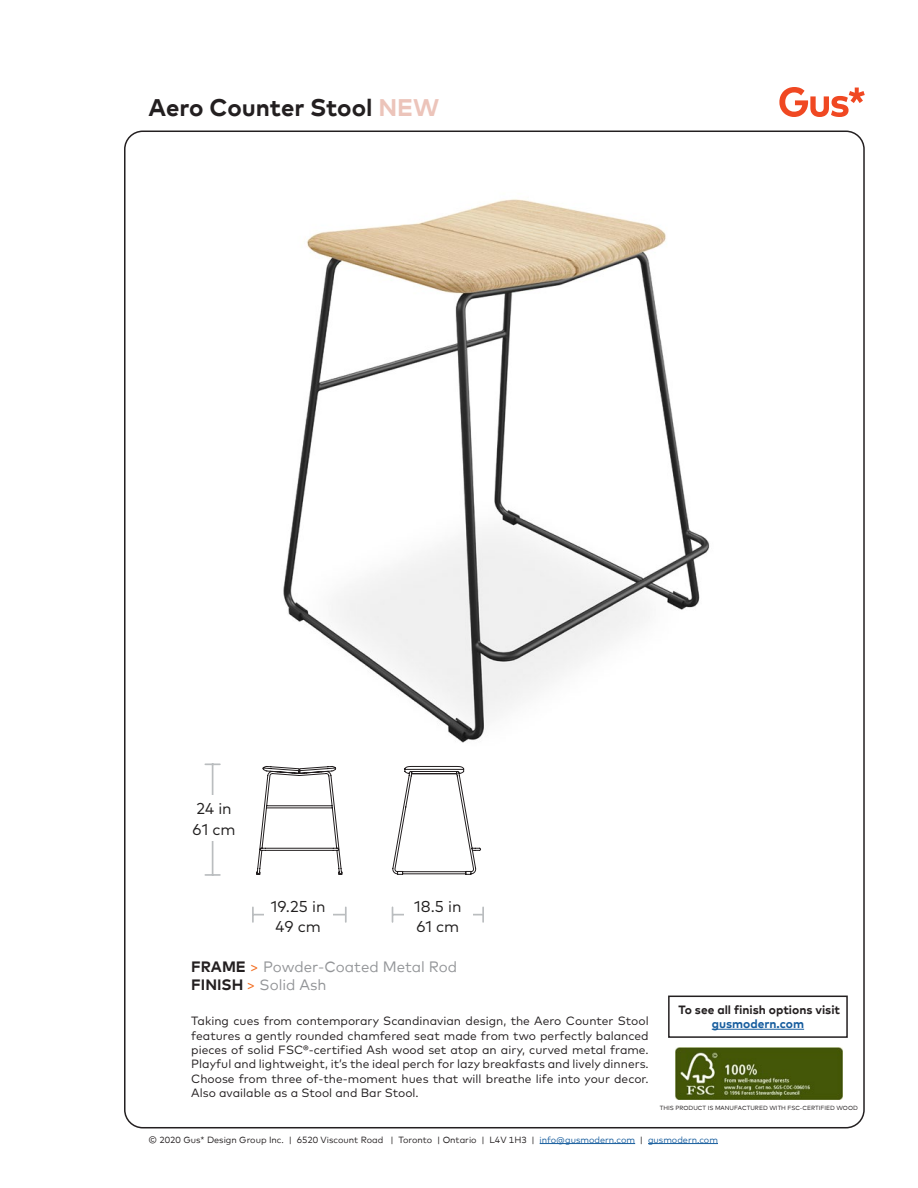
<style>
.page{position:relative;width:918px;height:1188px;background:#fff}
.page>*{position:absolute;margin:0;border:0;box-sizing:border-box;transform-origin:0 0}
.Product_Name_Headlin{font:700 24px "Mark";color:#231f20}
.t1{font:15.75px/20.2px "Mark Pro";color:#211f1f}
.Product_Name_Headlin-2{font:15px "Mark";color:#939598}
.Product_Name_Headlin-3{font:12px/14.4px "Mark Pro";color:#231f20;text-align:justify}
.Product_Name_Headlin-4{font:700 12px/14.4px "Mark";color:#231f20;text-align:center}
.t2{font:9px "Mark";color:#231f20}
.Product_Name_Headlin-5{font:6px "Mark";color:#231f20}
.s1{color:#ecc4ba}
.s2{font-weight:700;color:#231f20}
.s3{color:#f36e21}
.s4{color:#175d9e}
</style>
<div class="page">
<svg style="left:779px;top:87px;width:86px;height:30px"></svg>
<hr style="left:540px;top:1143px;width:95px;height:1px;background:#175d9e">
<hr style="left:648px;top:1143px;width:70px;height:1px;background:#175d9e">
<img style="left:204px;top:199px;width:506px;height:596px">
<img style="left:676px;top:1048px;width:167px;height:52px">
<hr style="left:712px;top:1029px;width:92px;height:1px;background:#175d9e">
<div style="left:668px;top:996px;width:180px;height:42px;border:2px solid #231f20"></div>
<svg style="left:256px;top:766px;width:225px;height:109px"></svg>
<svg style="left:252px;top:907px;width:2px;height:15px"></svg>
<hr style="left:254px;top:914px;width:91px;height:1px;background:#babdbf">
<svg style="left:345px;top:907px;width:2px;height:15px"></svg>
<svg style="left:205px;top:874px;width:15px;height:2px"></svg>
<hr style="left:212px;top:764px;width:1px;height:111px;background:#babdbf">
<svg style="left:205px;top:763px;width:15px;height:2px"></svg>
<div style="left:264px;top:892px;width:69px;height:46px;background:#fff"></div>
<div style="left:177px;top:795px;width:69px;height:45px;background:#fff"></div>
<svg style="left:392px;top:907px;width:1px;height:15px"></svg>
<hr style="left:393px;top:914px;width:89px;height:1px;background:#babdbf">
<svg style="left:482px;top:907px;width:2px;height:15px"></svg>
<div style="left:404px;top:892px;width:68px;height:46px;background:#fff"></div>
<p class="Product_Name_Headlin" style="left:148px;top:92px;width:292px">Aero Counter Stool <span class="s1">NEW</span></p>
<p class="t1" style="left:193px;top:797px;width:44px">24 in<br>61 cm</p>
<p class="t1" style="left:271px;top:895px;width:56px">19.25 in<br>49 cm</p>
<p class="t1" style="left:414px;top:895px;width:49px">18.5 in<br>61 cm</p>
<p class="Product_Name_Headlin-2" style="left:191px;top:958px;width:268px"><span class="s2">FRAME</span> <span class="s3">&gt;</span> Powder-Coated Metal Rod</p>
<p class="Product_Name_Headlin-2" style="left:191px;top:976px;width:137px"><span class="s2">FINISH</span> <span class="s3">&gt;</span> Solid Ash</p>
<p class="Product_Name_Headlin-3" style="left:191px;top:1013px;width:459px">Taking cues from contemporary Scandinavian design, the Aero Counter Stool features a gently rounded chamfered seat made from two perfectly balanced pieces of solid FSC®-certified Ash wood set atop an airy, curved metal frame.<br>Playful and lightweight, it’s the ideal perch for lazy breakfasts and lively dinners.<br>Choose from three of-the-moment hues that will breathe life into your decor.<br>Also available as a Stool and Bar Stool.</p>
<p class="Product_Name_Headlin-4" style="left:679px;top:1002px;width:163px">To see all finish options visit <span class="s4">gusmodern.com</span></p>
<p class="Product_Name_Headlin-5" style="left:660px;top:1105px;width:200px">THIS PRODUCT IS MANUFACTURED WITH FSC-CERTIFIED WOOD</p>
<p class="t2" style="left:148px;top:1134px;width:571px">© 2020 Gus* Design Group Inc. | 6520 Viscount Road | Toronto | Ontario | L4V 1H3 | <span class="s4">info@gusmodern.com</span> | <span class="s4">gusmodern.com</span></p>
</div>
